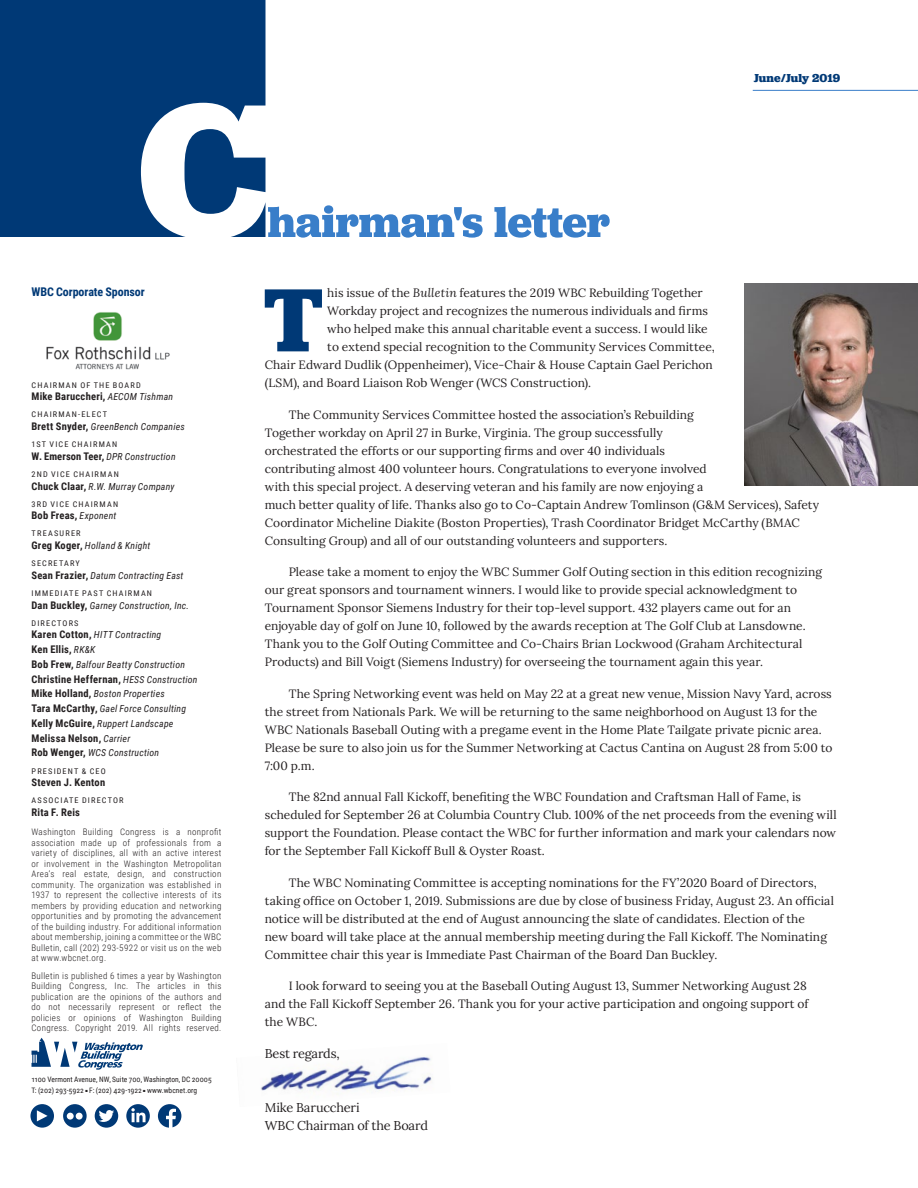
<style>
.page{position:relative;width:918px;height:1188px;background:#fff}
.page>*{position:absolute;margin:0;border:0;box-sizing:border-box;transform-origin:0 0}
.t1{font:700 93.3px "Jubilat";color:#003976}
.t2{font:12.75px/18px "Lora";letter-spacing:-.005em;color:#231f20}
.t3{font:12px/18px "Lora";letter-spacing:.005em;color:#231f20}
.t4{font:700 12px "Roboto Condensed";letter-spacing:-.005em;color:#003976}
.t5{font:700 12px "Jubilat";letter-spacing:.01em;color:#003976}
.t6{font:700 10.5px "Roboto Condensed";letter-spacing:.02em;color:#231f20}
.t7{font:italic 9.75px/14.7px "Roboto Condensed";letter-spacing:.025em;color:#231f20}
.t8{font:300 9px/10.5px "Roboto Condensed";letter-spacing:.035em;color:#231f20;text-align:justify}
.t9{font:7.8px "Roboto Condensed";letter-spacing:.14em;color:#231f20;scale:1.05 1}
.t10{font:7.5px/10.5px "Roboto Condensed";letter-spacing:.01em;color:#231f20}
.s1{font-weight:400;font-style:italic;font-size:9.75px}
.s2{font-weight:700;font-style:normal;font-size:10.5px}
.s3{font-style:italic}
</style>
<div class="page">
<img style="left:46px;top:312px;width:124px;height:58px">
<svg style="left:0;top:0;width:266px;height:237px;fill:#003976"></svg>
<svg style="left:268px;top:205px;width:342px;height:33px"></svg>
<svg style="left:32px;top:1038px;width:111px;height:32px"></svg>
<img style="left:744px;top:283px;width:174px;height:203px">
<hr style="left:753px;top:90px;width:165px;height:1px;background:#397ec9">
<div style="left:63px;top:1104px;width:24px;height:24px;background:#003976;border-radius:50%"></div>
<div style="left:95px;top:1104px;width:23px;height:24px;background:#003976;border-radius:50%"></div>
<svg style="left:126px;top:1104px;width:24px;height:24px"></svg>
<div style="left:158px;top:1104px;width:23px;height:24px;background:#003976;border-radius:50%"></div>
<svg style="left:99px;top:1110px;width:15px;height:12px"></svg>
<svg style="left:131px;top:1108px;width:15px;height:14px"></svg>
<svg style="left:166px;top:1109px;width:10px;height:19px"></svg>
<div style="left:30px;top:1104px;width:24px;height:24px;background:#003976;border-radius:50%"></div>
<svg style="left:37px;top:1110px;width:11px;height:11px"></svg>
<svg style="left:67px;top:1113px;width:16px;height:7px"></svg>
<img style="left:260px;top:1056px;width:172px;height:38px">
<p class="t5" style="left:754px;top:71px;width:88px">June/July 2019</p>
<p class="t4" style="left:32px;top:283px;width:115px">WBC Corporate Sponsor</p>
<p class="t9" style="left:32px;top:379px;width:105px">CHAIRMAN OF THE BOARD</p>
<p class="t6" style="left:32px;top:389px;width:143px">Mike Baruccheri, <span class="s1">AECOM Tishman</span></p>
<p class="t9" style="left:32px;top:409px;width:73px">CHAIRMAN-ELECT</p>
<p class="t7" style="left:32px;top:419px;width:155px"><span class="s2">Brett Snyder,</span> GreenBench Companies</p>
<p class="t9" style="left:32px;top:439px;width:83px">1ST VICE CHAIRMAN</p>
<p class="t7" style="left:32px;top:449px;width:146px"><span class="s2">W. Emerson Teer,</span> DPR Construction</p>
<p class="t9" style="left:32px;top:469px;width:84px">2ND VICE CHAIRMAN</p>
<p class="t7" style="left:32px;top:478px;width:145px"><span class="s2">Chuck Claar,</span> R.W. Murray Company</p>
<p class="t9" style="left:32px;top:498px;width:84px">3RD VICE CHAIRMAN</p>
<p class="t6" style="left:32px;top:508px;width:86px">Bob Freas, <span class="s1">Exponent</span></p>
<p class="t9" style="left:32px;top:528px;width:48px">TREASURER</p>
<p class="t7" style="left:32px;top:538px;width:120px"><span class="s2">Greg Koger,</span> Holland &amp; Knight</p>
<p class="t9" style="left:32px;top:558px;width:47px">SECRETARY</p>
<p class="t7" style="left:32px;top:568px;width:154px"><span class="s2">Sean Frazier,</span> Datum Contracting East</p>
<p class="t9" style="left:32px;top:588px;width:116px">IMMEDIATE PAST CHAIRMAN</p>
<p class="t7" style="left:32px;top:597px;width:159px"><span class="s2">Dan Buckley,</span> Garney Construction, Inc.</p>
<p class="t9" style="left:32px;top:618px;width:46px">DIRECTORS</p>
<p class="t7" style="left:32px;top:627px;width:131px"><span class="s2">Karen Cotton,</span> HITT Contracting</p>
<p class="t6" style="left:32px;top:642px;width:65px">Ken Ellis, <span class="s1">RK&amp;K</span></p>
<p class="t7" style="left:32px;top:657px;width:155px"><span class="s2">Bob Frew,</span> Balfour Beatty Construction</p>
<p class="t6" style="left:32px;top:672px;width:168px">Christine Heffernan, <span class="s1">HESS Construction</span></p>
<p class="t7" style="left:32px;top:686px;width:156px"><span class="s2">Mike Holland,</span> Boston Properties<br><span class="s2">Tara McCarthy,</span> Gael Force Consulting<br><span class="s2">Kelly McGuire,</span> Ruppert Landscape</p>
<p class="t6" style="left:32px;top:731px;width:100px">Melissa Nelson, <span class="s1">Carrier</span></p>
<p class="t7" style="left:32px;top:745px;width:129px"><span class="s2">Rob Wenger,</span> WCS Construction</p>
<p class="t9" style="left:32px;top:765px;width:72px">PRESIDENT &amp; CEO</p>
<p class="t6" style="left:32px;top:775px;width:75px">Steven J. Kenton</p>
<p class="t9" style="left:32px;top:795px;width:89px">ASSOCIATE DIRECTOR</p>
<p class="t6" style="left:32px;top:805px;width:50px">Rita F. Reis</p>
<p class="t8" style="left:32px;top:827px;width:191px">Washington Building Congress is a nonprofit association made up of professionals from a variety of disciplines, all with an active interest or involvement in the Washington Metropolitan Area’s real estate, design, and construction community. The organization was established in 1937 to represent the collective interests of its members by providing education and networking opportunities and by promoting the advancement of the building industry. For additional information about membership, joining a committee or the WBC Bulletin, call (202) 293-5922 or visit us on the web at www.wbcnet.org.</p>
<p class="t8" style="left:32px;top:970px;width:191px">Bulletin is published 6 times a year by Washington Building Congress, Inc. The articles in this publication are the opinions of the authors and do not necessarily represent or reflect the policies or opinions of Washington Building Congress. Copyright 2019. All rights reserved.</p>
<p class="t10" style="left:32px;top:1074px;width:182px">1100 Vermont Avenue, NW, Suite 700, Washington, DC 20005<br>T: (202) 293-5922 ■ F: (202) 429-1922 ■ www.wbcnet.org</p>
<h1 class="t1" style="left:263px;top:260px;width:63px">T</h1>
<p class="t3" style="left:327px;top:283px;width:377px">his issue of the <span class="s3">Bulletin</span> features the 2019 WBC Rebuilding Together</p>
<p class="t3" style="left:327px;top:301px;width:382px">Workday project and recognizes the numerous individuals and firms</p>
<p class="t3" style="left:327px;top:319px;width:382px">who helped make this annual charitable event a success. I would like</p>
<p class="t3" style="left:327px;top:337px;width:389px">to extend special recognition to the Community Services Committee,</p>
<p class="t3" style="left:265px;top:355px;width:450px">Chair Edward Dudlik (Oppenheimer), Vice-Chair &amp; House Captain Gael Perichon</p>
<p class="t3" style="left:265px;top:373px;width:328px">(LSM), and Board Liaison Rob Wenger (WCS Construction).</p>
<p class="t3" style="left:265px;top:405px;width:556px;text-indent:24px">The Community Services Committee hosted the association’s Rebuilding<br>Together workday on April 27 in Burke, Virginia. The group successfully<br>orchestrated the efforts or our supporting firms and over 40 individuals<br>contributing almost 400 volunteer hours. Congratulations to everyone involved<br>with this special project. A deserving veteran and his family are now enjoying a<br>much better quality of life. Thanks also go to Co-Captain Andrew Tomlinson (G&amp;M Services), Safety Coordinator Micheline Diakite (Boston Properties), Trash Coordinator Bridget McCarthy (BMAC Consulting Group) and all of our outstanding volunteers and supporters.</p>
<p class="t3" style="left:265px;top:562px;width:559px;text-indent:24px">Please take a moment to enjoy the WBC Summer Golf Outing section in this edition recognizing our great sponsors and tournament winners. I would like to provide special acknowledgment to Tournament Sponsor Siemens Industry for their top-level support. 432 players came out for an enjoyable day of golf on June 10, followed by the awards reception at The Golf Club at Lansdowne.<br>Thank you to the Golf Outing Committee and Co-Chairs Brian Lockwood (Graham Architectural Products) and Bill Voigt (Siemens Industry) for overseeing the tournament again this year.</p>
<p class="t3" style="left:265px;top:684px;width:569px;text-indent:24px">The Spring Networking event was held on May 22 at a great new venue, Mission Navy Yard, across the street from Nationals Park. We will be returning to the same neighborhood on August 13 for the WBC Nationals Baseball Outing with a pregame event in the Home Plate Tailgate private picnic area.<br>Please be sure to also join us for the Summer Networking at Cactus Cantina on August 28 from 5:00 to 7:00 p.m.</p>
<p class="t3" style="left:265px;top:787px;width:573px;text-indent:24px">The 82nd annual Fall Kickoff, benefiting the WBC Foundation and Craftsman Hall of Fame, is scheduled for September 26 at Columbia Country Club. 100% of the net proceeds from the evening will support the Foundation. Please contact the WBC for further information and mark your calendars now for the September Fall Kickoff Bull &amp; Oyster Roast.</p>
<p class="t3" style="left:265px;top:873px;width:571px;text-indent:24px">The WBC Nominating Committee is accepting nominations for the FY’2020 Board of Directors, taking office on October 1, 2019. Submissions are due by close of business Friday, August 23. An official notice will be distributed at the end of August announcing the slate of candidates. Election of the<br>new board will take place at the annual membership meeting during the Fall Kickoff. The Nominating Committee chair this year is Immediate Past Chairman of the Board Dan Buckley.</p>
<p class="t3" style="left:265px;top:976px;width:545px;text-indent:24px">I look forward to seeing you at the Baseball Outing August 13, Summer Networking August 28 and the Fall Kickoff September 26. Thank you for your active participation and ongoing support of the WBC.</p>
<p class="t2" style="left:265px;top:1044px;width:77px">Best regards,</p>
<p class="t2" style="left:265px;top:1098px;width:165px">Mike Baruccheri<br>WBC Chairman of the Board</p>
</div>
